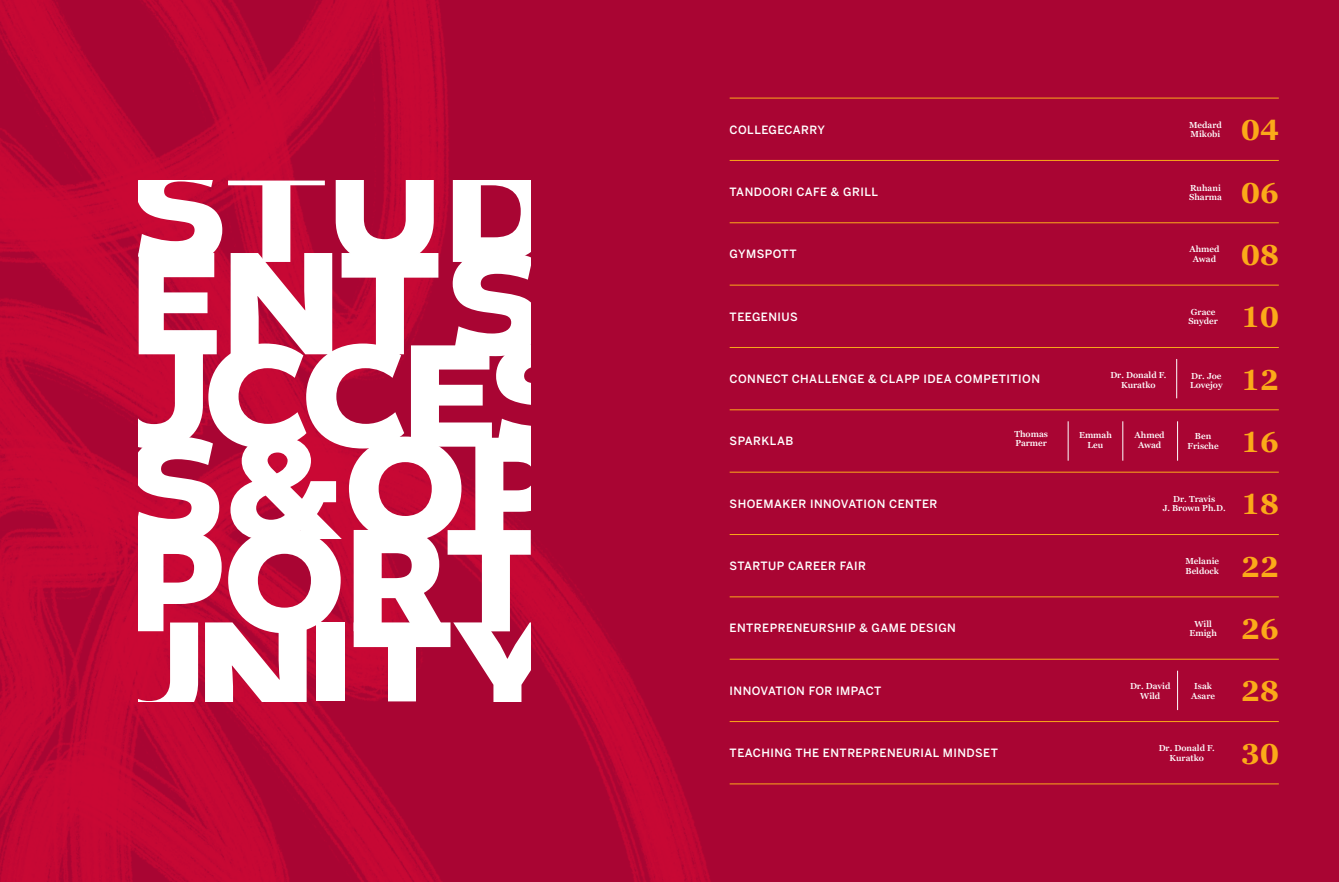
<style>
.page{position:relative;width:1339px;height:882px;background:#a90533}
.page>*{position:absolute;margin:0;border:0;box-sizing:border-box;transform-origin:0 0}
.t1{font:700 28.88px/62.3px "Georgia Pro";color:#fbaa19;text-align:justify}
.t2{font:500 11.38px "Benton Sans";letter-spacing:.04em;color:#fff}
.t3{font:600 8.75px/9.6px "Georgia Pro";color:#fff;text-align:center}
</style>
<div class="page">
<img style="left:0;top:0;width:812px;height:882px">
<svg style="left:139px;top:181px;width:392px;height:520px"></svg>
<hr style="left:730px;top:98px;width:549px;height:1px;background:#fbaa19">
<hr style="left:730px;top:160px;width:549px;height:1px;background:#fbaa19">
<hr style="left:730px;top:222px;width:549px;height:1px;background:#fbaa19">
<hr style="left:730px;top:285px;width:549px;height:1px;background:#fbaa19">
<hr style="left:730px;top:347px;width:549px;height:1px;background:#fbaa19">
<hr style="left:730px;top:409px;width:549px;height:1px;background:#fbaa19">
<hr style="left:730px;top:472px;width:549px;height:1px;background:#fbaa19">
<hr style="left:730px;top:534px;width:549px;height:1px;background:#fbaa19">
<hr style="left:730px;top:596px;width:549px;height:1px;background:#fbaa19">
<hr style="left:730px;top:659px;width:549px;height:1px;background:#fbaa19">
<hr style="left:730px;top:721px;width:549px;height:1px;background:#fbaa19">
<hr style="left:730px;top:783px;width:549px;height:1px;background:#fbaa19">
<hr style="left:1176px;top:359px;width:1px;height:39px;background:#fff">
<hr style="left:1177px;top:421px;width:1px;height:40px;background:#fff">
<hr style="left:1177px;top:671px;width:1px;height:39px;background:#fff">
<hr style="left:1122px;top:421px;width:1px;height:40px;background:#fff">
<hr style="left:1068px;top:421px;width:1px;height:40px;background:#fff">
<p class="t2" style="left:730px;top:123px;width:97px">COLLEGECARRY</p>
<p class="t3" style="left:1189px;top:120px;width:34px;text-align:left">Medard<br>Mikobi</p>
<p class="t2" style="left:730px;top:185px;width:150px">TANDOORI CAFE &amp; GRILL</p>
<p class="t3" style="left:1189px;top:183px;width:34px;text-align:left">Ruhani<br>Sharma</p>
<p class="t2" style="left:730px;top:247px;width:68px">GYMSPOTT</p>
<p class="t3" style="left:1189px;top:245px;width:32px">Ahmed<br>Awad</p>
<p class="t2" style="left:730px;top:310px;width:70px">TEEGENIUS</p>
<p class="t3" style="left:1188px;top:307px;width:31px;text-align:left">Grace<br>Snyder</p>
<p class="t2" style="left:730px;top:372px;width:312px">CONNECT CHALLENGE &amp; CLAPP IDEA COMPETITION</p>
<p class="t3" style="left:1110px;top:371px;width:58px">Dr. Donald F.<br>Kuratko</p>
<p class="t3" style="left:1190px;top:371px;width:34px;text-align:left">Dr. Joe<br>Lovejoy</p>
<p class="t2" style="left:730px;top:434px;width:65px">SPARKLAB</p>
<p class="t3" style="left:1014px;top:429px;width:35px;text-align:left">Thomas<br>Parmer</p>
<p class="t3" style="left:1134px;top:431px;width:32px">Ahmed<br>Awad</p>
<p class="t3" style="left:1079px;top:431px;width:34px">Emmah<br>Leu</p>
<p class="t3" style="left:1187px;top:432px;width:33px">Ben<br>Frische</p>
<p class="t2" style="left:730px;top:497px;width:209px">SHOEMAKER INNOVATION CENTER</p>
<p class="t3" style="left:1163px;top:494px;width:64px">Dr. Travis<br>J. Brown Ph.D.</p>
<p class="t2" style="left:730px;top:559px;width:138px">STARTUP CAREER FAIR</p>
<p class="t3" style="left:1185px;top:557px;width:35px;text-align:left">Melanie<br>Beldock</p>
<p class="t2" style="left:730px;top:621px;width:228px">ENTREPRENEURSHIP &amp; GAME DESIGN</p>
<p class="t3" style="left:1189px;top:619px;width:29px">Will<br>Emigh</p>
<p class="t2" style="left:730px;top:684px;width:153px">INNOVATION FOR IMPACT</p>
<p class="t3" style="left:1130px;top:681px;width:42px">Dr. David<br>Wild</p>
<p class="t3" style="left:1191px;top:681px;width:25px">Isak<br>Asare</p>
<p class="t2" style="left:730px;top:746px;width:270px">TEACHING THE ENTREPRENEURIAL MINDSET</p>
<p class="t3" style="left:1159px;top:744px;width:58px">Dr. Donald F.<br>Kuratko</p>
<h1 class="t1" style="left:1241px;top:100px;width:39px">04<br>06<br>08<br>10<br>12<br>16<br>18<br>22<br>26<br>28<br>30</h1>
</div>
